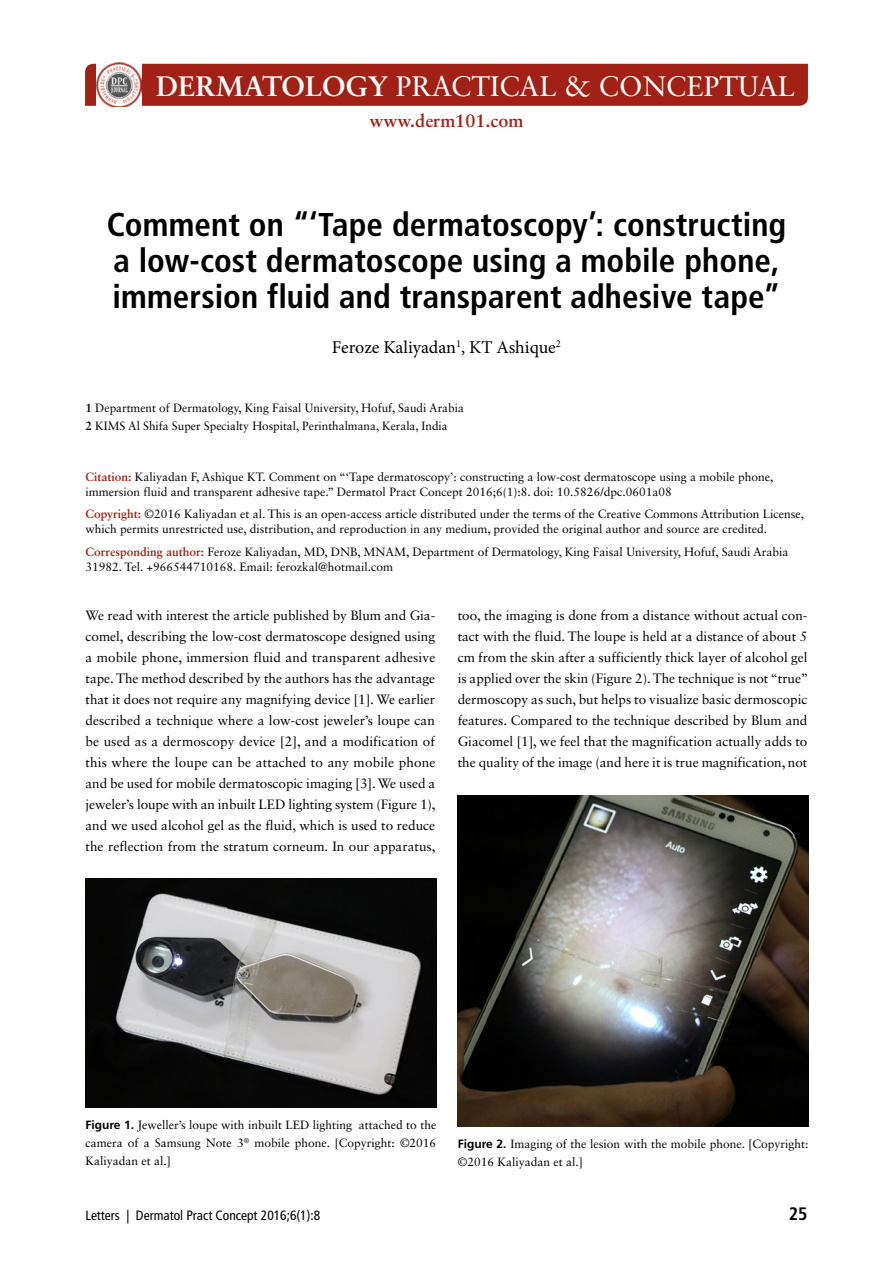
<style>
.page{position:relative;width:893px;height:1263px;background:#fff}
.page>*{position:absolute;margin:0;border:0;box-sizing:border-box;transform-origin:0 0}
.T1{font:700 condensed 33px/36px "Frutiger LT Std";color:#000}
.t1{font:28.2px "Sabon LT Std";color:#fff}
.A{font:18px "Minion Pro";color:#000}
.t2{font:700 18px "Sabon LT Std";color:#a12116}
.t3{font:700 condensed 18px "Frutiger LT Std";color:#000}
.FL{font:13.5px/21px "Sabon LT Std";color:#000;text-align:justify}
.t4{font:condensed 13.5px "Frutiger LT Std";color:#000}
.KeyWords_etc{font:12px/15px "Sabon LT Std";color:#000}
.KeyWords_etc_1st{font:12px/15px "Sabon LT Std";color:#000}
.Figure_legend{font:12px/18px "Sabon LT Std";color:#000;text-align:justify}
.author_info{font:12px "Sabon LT Std";color:#000}
.s1{font-weight:700}
.s2{font-weight:700;color:#a12116}
.s3{font-family:"Frutiger LT Std";font-weight:700}
</style>
<div class="page">
<div style="left:85px;top:64px;width:723px;height:42px;background:#a12116"></div>
<img style="left:96px;top:63px;width:45px;height:44px">
<img style="left:86px;top:878px;width:350px;height:230px">
<img style="left:458px;top:796px;width:350px;height:330px">
<h2 class="t1" style="left:156px;top:69px;width:640px"><span class="s1">DERMATOLOGY</span> PRACTICAL &amp; CONCEPTUAL</h2>
<h3 class="t2" style="left:370px;top:109px;width:155px">www.derm101.com</h3>
<p class="T1" style="left:107px;top:207px;width:681px">Comment on “‘Tape dermatoscopy’: constructing a low-cost dermatoscope using a mobile phone, immersion fluid and transparent adhesive tape”</p>
<p class="A" style="left:332px;top:335px;width:231px">Feroze Kaliyadan<sup>1</sup>, KT Ashique<sup>2</sup></p>
<p class="author_info" style="left:86px;top:400px;width:380px"><span class="s1">1</span> Department of Dermatology, King Faisal University, Hofuf, Saudi Arabia</p>
<p class="author_info" style="left:86px;top:418px;width:364px"><span class="s1">2</span> KIMS Al Shifa Super Specialty Hospital, Perinthalmana, Kerala, India</p>
<p class="KeyWords_etc_1st" style="left:86px;top:469px;width:689px"><span class="s2">Citation:</span> Kaliyadan F, Ashique KT. Comment on “‘Tape dermatoscopy’: constructing a low-cost dermatoscope using a mobile phone, immersion fluid and transparent adhesive tape.” Dermatol Pract Concept 2016;6(1):8. doi: 10.5826/dpc.0601a08</p>
<p class="KeyWords_etc" style="left:86px;top:506px;width:720px"><span class="s2">Copyright:</span> ©2016 Kaliyadan et al. This is an open-access article distributed under the terms of the Creative Commons Attribution License, which permits unrestricted use, distribution, and reproduction in any medium, provided the original author and source are credited.</p>
<p class="KeyWords_etc" style="left:86px;top:544px;width:705px"><span class="s2">Corresponding author:</span> Feroze Kaliyadan, MD, DNB, MNAM, Department of Dermatology, King Faisal University, Hofuf, Saudi Arabia<br>31982. Tel. +966544710168. Email: ferozkal@hotmail.com</p>
<p class="FL" style="left:86px;top:605px;width:352px">We read with interest the article published by Blum and Gia&shy;comel, describing the low-cost dermatoscope designed using a mobile phone, immersion fluid and transparent adhesive tape. The method described by the authors has the advantage that it does not require any magnifying device [1]. We earlier described a technique where a low-cost jeweler’s loupe can be used as a dermoscopy device [2], and a modification of this where the loupe can be attached to any mobile phone and be used for mobile dermatoscopic imaging [3]. We used a jeweler’s loupe with an inbuilt LED lighting system (Figure 1), and we used alcohol gel as the fluid, which is used to reduce the reflection from the stratum corneum. In our apparatus,</p>
<p class="FL" style="left:458px;top:605px;width:352px">too, the imaging is done from a distance without actual con&shy;tact with the fluid. The loupe is held at a distance of about 5 cm from the skin after a sufficiently thick layer of alcohol gel is applied over the skin (Figure 2). The technique is not “true” dermoscopy as such, but helps to visualize basic dermoscopic features. Compared to the technique described by Blum and Giacomel [1], we feel that the magnification actually adds to the quality of the image (and here it is true magnification, not</p>
<p class="Figure_legend" style="left:86px;top:1115px;width:352px"><span class="s3">Figure 1.</span> Jeweller’s loupe with inbuilt LED lighting attached to the camera of a Samsung Note 3<sup>®</sup> mobile phone. [Copyright: ©2016<br>Kaliyadan et al.]</p>
<p class="Figure_legend" style="left:458px;top:1134px;width:352px"><span class="s3">Figure 2.</span> Imaging of the lesion with the mobile phone. [Copyright: ©2016 Kaliyadan et al.]</p>
<p class="t4" style="left:86px;top:1208px;width:236px">Letters | Dermatol Pract Concept 2016;6(1):8</p>
<p class="t3" style="left:789px;top:1203px;width:20px">25</p>
</div>
